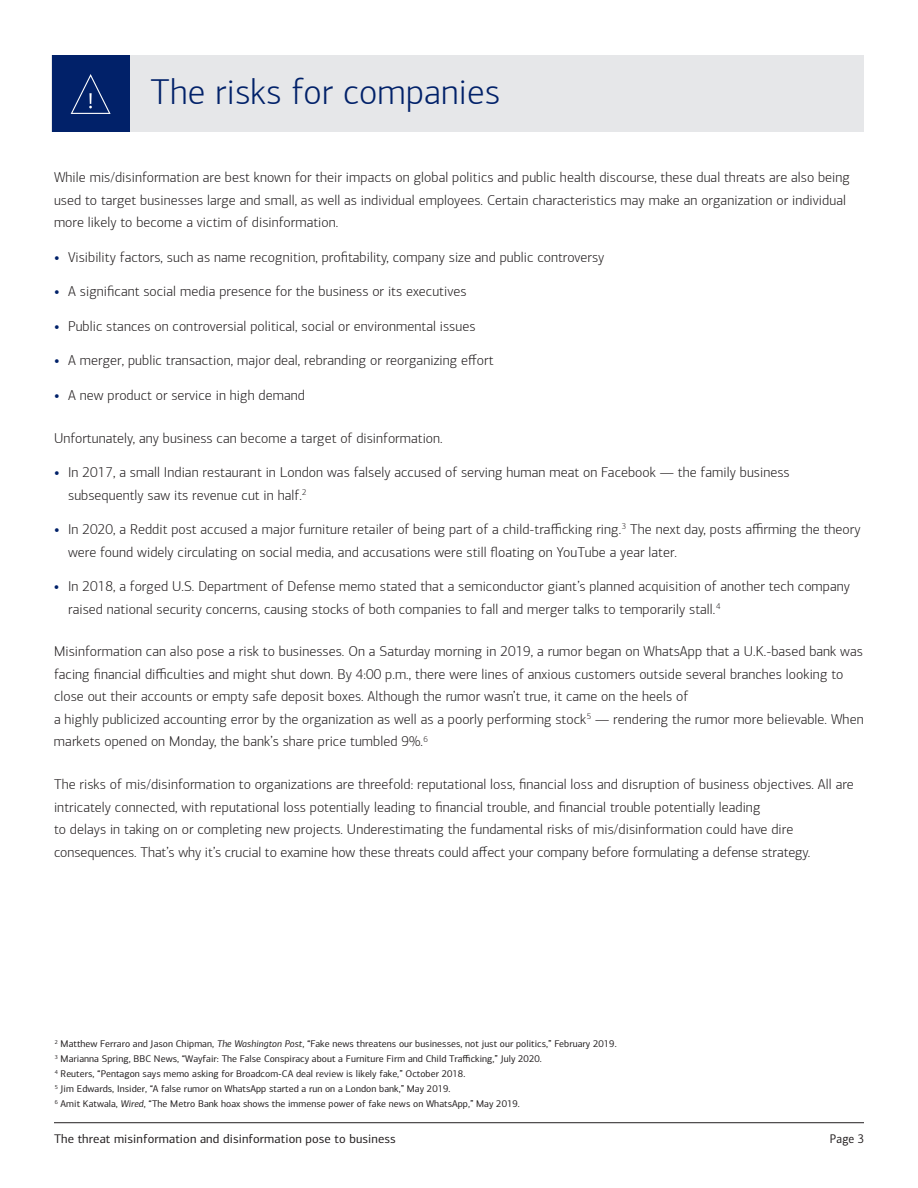
<style>
.page{position:relative;width:918px;height:1188px;background:#fff}
.page>*{position:absolute;margin:0;border:0;box-sizing:border-box;transform-origin:0 0}
.t1{font:300 36px "Connections";letter-spacing:.005em;color:#012169}
.t2{font:300 14.25px/22.5px "Connections";letter-spacing:.005em;color:#231f20}
.t3{font:12.6px "Connections";letter-spacing:.01em;color:#231f20}
.t4{font:12.6px "Connections";letter-spacing:.01em;color:#231f20;scale:.92 1}
.t5{font:9.75px/15px "Connections";letter-spacing:.005em;color:#231f20}
.s1{font-weight:700;color:#012169}
.s2{font-style:italic}
</style>
<div class="page">
<hr style="left:54px;top:1122px;width:810px;height:1px;background:#231f20">
<div style="left:52px;top:56px;width:812px;height:76px;background:#e6e7e9"></div>
<div style="left:52px;top:56px;width:78px;height:76px;background:#012169"></div>
<svg style="left:71px;top:74px;width:40px;height:40px"></svg>
<h2 class="t1" style="left:151px;top:71px;width:351px">The risks for companies</h2>
<p class="t2" style="left:54px;top:166px;width:798px">While mis/disinformation are best known for their impacts on global politics and public health discourse, these dual threats are also being used to target businesses large and small, as well as individual employees. Certain characteristics may make an organization or individual more likely to become a victim of disinformation.</p>
<p class="t2" style="left:54px;top:246px;width:552px"><span class="s1">•</span> Visibility factors, such as name recognition, profitability, company size and public controversy</p>
<p class="t2" style="left:54px;top:280px;width:414px"><span class="s1">•</span> A significant social media presence for the business or its executives</p>
<p class="t2" style="left:54px;top:315px;width:423px"><span class="s1">•</span> Public stances on controversial political, social or environmental issues</p>
<p class="t2" style="left:54px;top:349px;width:441px"><span class="s1">•</span> A merger, public transaction, major deal, rebranding or reorganizing effort</p>
<p class="t2" style="left:54px;top:384px;width:252px"><span class="s1">•</span> A new product or service in high demand</p>
<p class="t2" style="left:54px;top:427px;width:390px">Unfortunately, any business can become a target of disinformation.</p>
<p class="t2" style="left:68px;top:461px;width:723px;text-indent:-14px"><span class="s1">•</span> In 2017, a small Indian restaurant in London was falsely accused of serving human meat on Facebook — the family business subsequently saw its revenue cut in half.<sup>2</sup></p>
<p class="t2" style="left:68px;top:518px;width:794px;text-indent:-14px"><span class="s1">•</span> In 2020, a Reddit post accused a major furniture retailer of being part of a child-trafficking ring.<sup>3</sup> The next day, posts affirming the theory were found widely circulating on social media, and accusations were still floating on YouTube a year later.</p>
<p class="t2" style="left:68px;top:575px;width:783px;text-indent:-14px"><span class="s1">•</span> In 2018, a forged U.S. Department of Defense memo stated that a semiconductor giant’s planned acquisition of another tech company raised national security concerns, causing stocks of both companies to fall and merger talks to temporarily stall.<sup>4</sup></p>
<p class="t2" style="left:54px;top:640px;width:811px">Misinformation can also pose a risk to businesses. On a Saturday morning in 2019, a rumor began on WhatsApp that a U.K.-based bank was facing financial difficulties and might shut down. By 4:00 p.m., there were lines of anxious customers outside several branches looking to close out their accounts or empty safe deposit boxes. Although the rumor wasn’t true, it came on the heels of<br>a highly publicized accounting error by the organization as well as a poorly performing stock<sup>5</sup> — rendering the rumor more believable. When markets opened on Monday, the bank’s share price tumbled 9%.<sup>6</sup></p>
<p class="t2" style="left:54px;top:773px;width:801px">The risks of mis/disinformation to organizations are threefold: reputational loss, financial loss and disruption of business objectives. All are intricately connected, with reputational loss potentially leading to financial trouble, and financial trouble potentially leading<br>to delays in taking on or completing new projects. Underestimating the fundamental risks of mis/disinformation could have dire consequences. That’s why it’s crucial to examine how these threats could affect your company before formulating a defense strategy.</p>
<p class="t5" style="left:55px;top:1036px;width:563px"><sup>2</sup> Matthew Ferraro and Jason Chipman, <span class="s2">The Washington Post</span>, “Fake news threatens our businesses, not just our politics,” February 2019.<br><sup>3</sup> Marianna Spring, BBC News, “Wayfair: The False Conspiracy about a Furniture Firm and Child Trafficking,” July 2020.<br><sup>4</sup> Reuters, “Pentagon says memo asking for Broadcom-CA deal review is likely fake,” October 2018.<br><sup>5</sup> Jim Edwards, Insider, “A false rumor on WhatsApp started a run on a London bank,” May 2019.<br><sup>6</sup> Amit Katwala, <span class="s2">Wired</span>, “The Metro Bank hoax shows the immense power of fake news on WhatsApp,” May 2019.</p>
<p class="t3" style="left:54px;top:1132px;width:343px">The threat misinformation and disinformation pose to business</p>
<p class="t4" style="left:830px;top:1132px;width:39px">Page 3</p>
</div>
